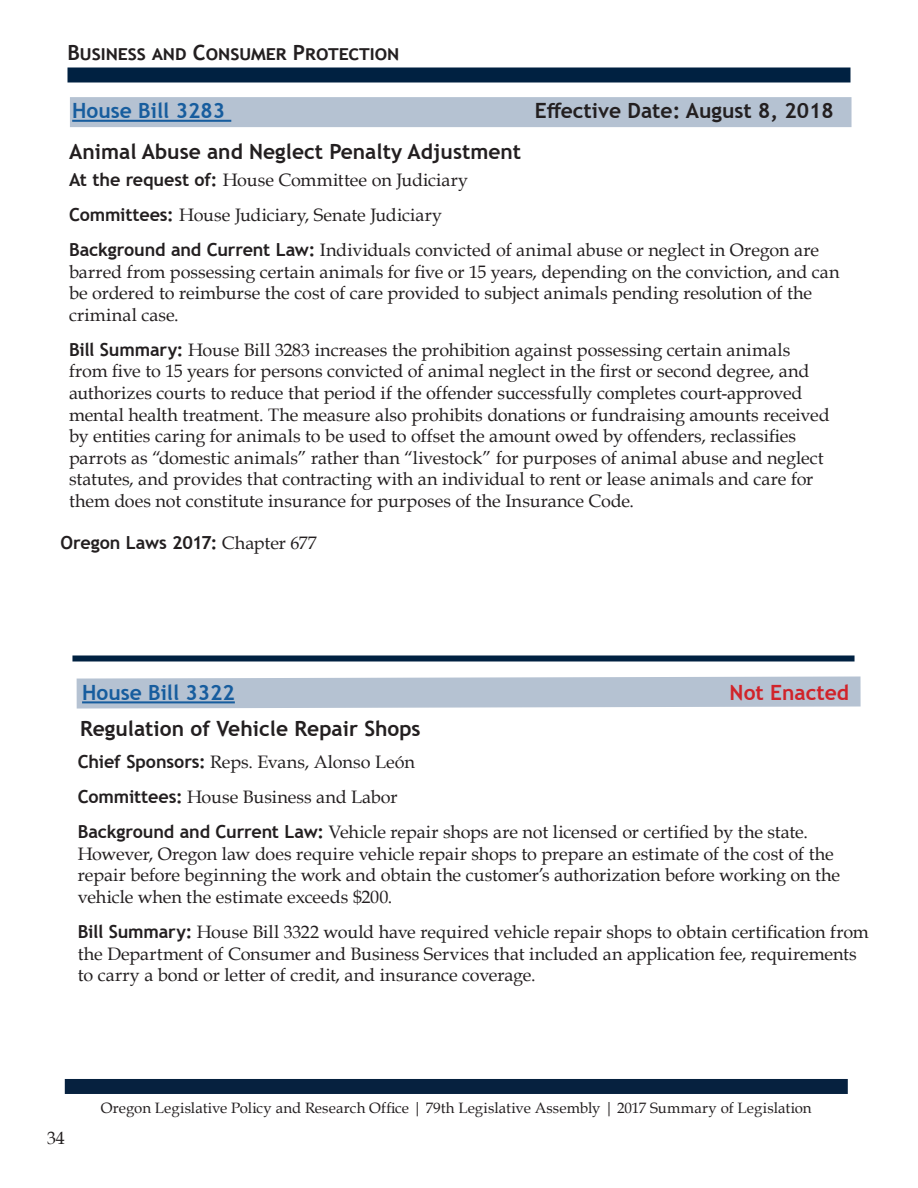
<style>
.page{position:relative;width:918px;height:1188px;background:#fff}
.page>*{position:absolute;margin:0;border:0;box-sizing:border-box;transform-origin:0 0}
.t1{font:700 21px "Trebuchet MS";color:#231f20}
.t2{font:700 21px "Trebuchet MS";color:#175d9e}
.t3{font:700 21px "Trebuchet MS";color:#d1232a}
.t4{font:18px/21.6px "Book Antiqua";color:#231f20}
.t5{font:700 18px "Trebuchet MS";letter-spacing:-.005em;color:#231f20}
.t6{font:15px "Book Antiqua";letter-spacing:.005em;color:#231f20}
.s1{font-family:"Trebuchet MS";font-weight:700}
.s2{font-family:"Book Antiqua";font-weight:400}
</style>
<div class="page">
<div style="left:68px;top:68px;width:782px;height:14px;background:#002141"></div>
<div style="left:65px;top:1079px;width:783px;height:15px;background:#06213f"></div>
<div style="left:72px;top:656px;width:783px;height:6px;background:#002141"></div>
<svg style="left:72px;top:661px;width:789px;height:48px"></svg>
<hr style="left:82px;top:701px;width:153px;height:2px;background:#175d9e">
<div style="left:70px;top:97px;width:782px;height:30px;background:#b5c2d2"></div>
<hr style="left:72px;top:120px;width:159px;height:2px;background:#175d9e">
<p class="t1" style="left:68px;top:39px;width:333px">Business and Consumer Protection</p>
<p class="t2" style="left:72px;top:98px;width:154px">House Bill 3283</p>
<p class="t1" style="left:535px;top:98px;width:301px">Effective Date: August 8, 2018</p>
<p class="t1" style="left:69px;top:138px;width:453px">Animal Abuse and Neglect Penalty Adjustment</p>
<p class="t4" style="left:69px;top:162px;width:752px;line-height:35.1px"><span class="s1">At the request of:</span> House Committee on Judiciary<br><span class="s1">Committees:</span> House Judiciary, Senate Judiciary<br><span class="s1">Background and Current Law:</span> Individuals convicted of animal abuse or neglect in Oregon are</p>
<p class="t4" style="left:69px;top:260px;width:772px">barred from possessing certain animals for five or 15 years, depending on the conviction, and can be ordered to reimburse the cost of care provided to subject animals pending resolution of the criminal case.</p>
<p class="t4" style="left:69px;top:339px;width:762px"><span class="s1">Bill Summary:</span> House Bill 3283 increases the prohibition against possessing certain animals from five to 15 years for persons convicted of animal neglect in the first or second degree, and authorizes courts to reduce that period if the offender successfully completes court-approved mental health treatment. The measure also prohibits donations or fundraising amounts received by entities caring for animals to be used to offset the amount owed by offenders, reclassifies parrots as “domestic animals” rather than “livestock” for purposes of animal abuse and neglect statutes, and provides that contracting with an individual to rent or lease animals and care for them does not constitute insurance for purposes of the Insurance Code.</p>
<p class="t5" style="left:60px;top:531px;width:258px">Oregon Laws 2017: <span class="s2">Chapter 677</span></p>
<p class="t2" style="left:82px;top:679px;width:154px">House Bill 3322</p>
<p class="t3" style="left:730px;top:679px;width:121px">Not Enacted</p>
<p class="t1" style="left:80px;top:716px;width:342px">Regulation of Vehicle Repair Shops</p>
<p class="t4" style="left:78px;top:744px;width:732px;line-height:35.1px"><span class="s1">Chief Sponsors:</span> Reps. Evans, Alonso León<br><span class="s1">Committees:</span> House Business and Labor<br><span class="s1">Background and Current Law:</span> Vehicle repair shops are not licensed or certified by the state.</p>
<p class="t4" style="left:78px;top:842px;width:764px">However, Oregon law does require vehicle repair shops to prepare an estimate of the cost of the repair before beginning the work and obtain the customer’s authorization before working on the vehicle when the estimate exceeds $200.</p>
<p class="t4" style="left:78px;top:921px;width:793px"><span class="s1">Bill Summary:</span> House Bill 3322 would have required vehicle repair shops to obtain certification from the Department of Consumer and Business Services that included an application fee, requirements to carry a bond or letter of credit, and insurance coverage.</p>
<p class="t4" style="left:47px;top:1127px;width:19px">34</p>
<p class="t6" style="left:101px;top:1097px;width:712px">Oregon Legislative Policy and Research Office | 79th Legislative Assembly | 2017 Summary of Legislation</p>
</div>
